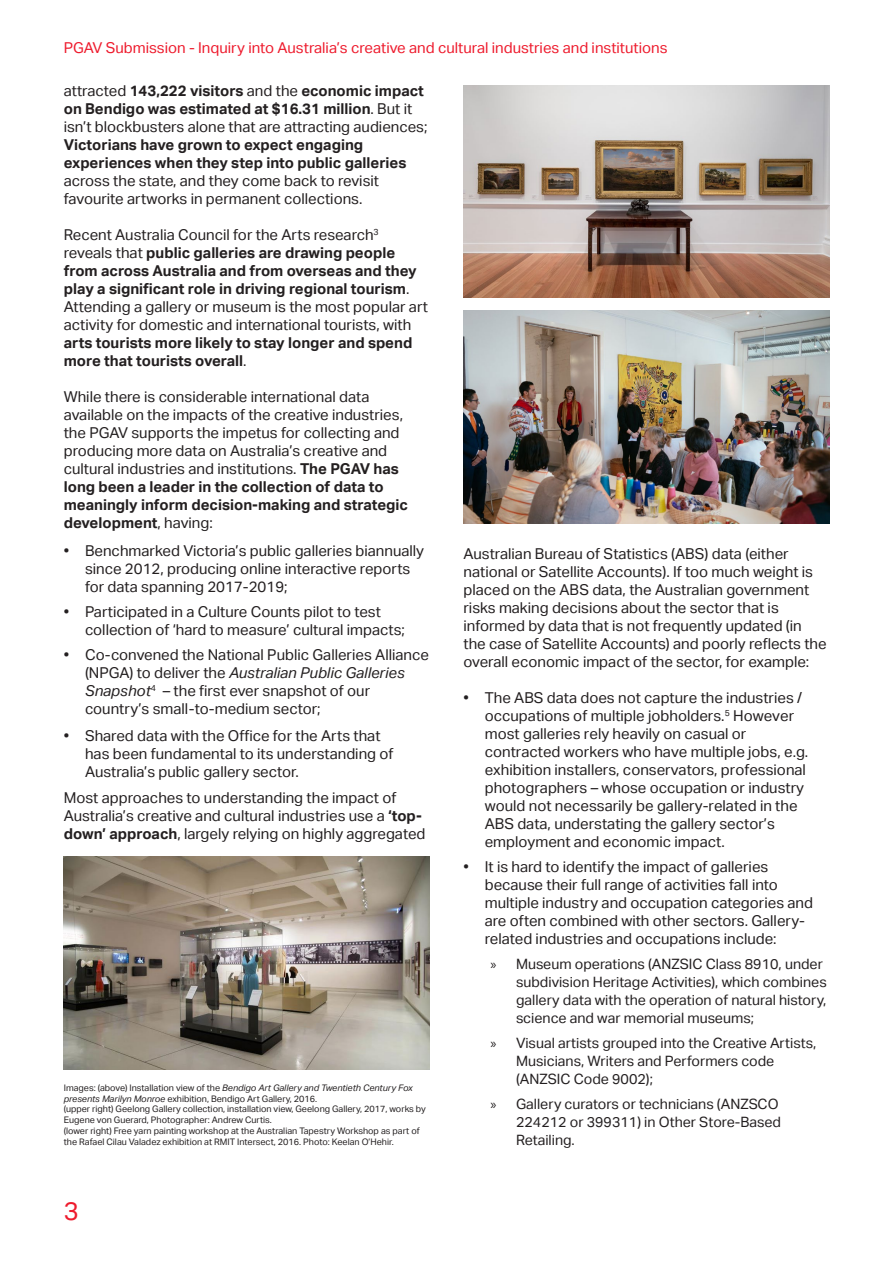
<style>
.page{position:relative;width:893px;height:1263px;background:#fff}
.page>*{position:absolute;margin:0;border:0;box-sizing:border-box;transform-origin:0 0}
.t1{font:25.5px "Aktiv Grotesk";color:#ee1b2d}
.t2{font:15px/18px "Aktiv Grotesk";color:#231f20}
.t3{font:700 15px/18px "Aktiv Grotesk";color:#231f20}
.t4{font:15px "Aktiv Grotesk";color:#ee1b2d}
.t5{font:14.25px/18px "Aktiv Grotesk";color:#231f20}
.t6{font:9px/10.8px "Aktiv Grotesk";color:#231f20}
.s1{font-weight:700}
.s2{font-weight:400}
.s3{font-style:italic}
.s4{font-family:"Myriad Pro"}
</style>
<div class="page">
<img style="left:64px;top:857px;width:365px;height:212px">
<img style="left:463px;top:310px;width:366px;height:213px">
<img style="left:463px;top:85px;width:366px;height:213px">
<p class="t4" style="left:64px;top:39px;width:605px">PGAV Submission - Inquiry into Australia’s creative and cultural industries and institutions</p>
<p class="t2" style="left:64px;top:82px;width:365px">attracted <span class="s1">143,222 visitors</span> and the <span class="s1">economic impact on Bendigo was estimated at $16.31 million</span>. But it isn’t blockbusters alone that are attracting audiences; <span class="s1">Victorians have grown to expect engaging experiences when they step into public galleries </span>across the state, and they come back to revisit favourite artworks in permanent collections.</p>
<p class="t3" style="left:64px;top:226px;width:366px"><span class="s2">Recent Australia Council for the Arts research</span><sup>3 </sup><span class="s2">reveals that</span> public galleries are drawing people from across Australia and from overseas and they play a significant role in driving regional tourism<span class="s2">.<br>Attending a gallery or museum is the most popular art activity for domestic and international tourists, with </span>arts tourists more likely to stay longer and spend more that tourists overall<span class="s2">.</span></p>
<p class="t2" style="left:64px;top:388px;width:346px">While there is considerable international data available on the impacts of the creative industries, the PGAV supports the impetus for collecting and producing more data on Australia’s creative and cultural industries and institutions. <span class="s1">The PGAV has long been a leader in the collection of data to meaningly inform decision-making and strategic development</span>, having:</p>
<p class="t2" style="left:85px;top:542px;width:341px;text-indent:-21px">• Benchmarked Victoria’s public galleries biannually since 2012, producing online interactive reports for data spanning 2017-2019;</p>
<p class="t2" style="left:85px;top:603px;width:321px;text-indent:-21px">• Participated in a Culture Counts pilot to test collection of ‘hard to measure’ cultural impacts;</p>
<p class="t2" style="left:85px;top:646px;width:345px;text-indent:-21px">• Co-convened the National Public Galleries Alliance (NPGA) to deliver the <span class="s3">Australian Public Galleries Snapshot</span><sup>4</sup> – the first ever snapshot of our country’s small-to-medium sector;</p>
<p class="t2" style="left:85px;top:727px;width:310px;text-indent:-21px">• Shared data with the Office for the Arts that has been fundamental to its understanding of<br>Australia’s public gallery sector.</p>
<p class="t2" style="left:64px;top:789px;width:363px">Most approaches to understanding the impact of<br>Australia’s creative and cultural industries use a <span class="s1">‘top&shy;down’ approach</span>, largely relying on highly aggregated</p>
<p class="t2" style="left:463px;top:545px;width:365px">Australian Bureau of Statistics (ABS) data (either national or Satellite Accounts). If too much weight is placed on the ABS data, the Australian government risks making decisions about the sector that is informed by data that is not frequently updated (in the case of Satellite Accounts) and poorly reflects the overall economic impact of the sector, for example:</p>
<p class="t2" style="left:485px;top:689px;width:325px;text-indent:-21px">• The ABS data does not capture the industries / occupations of multiple jobholders.<sup>5</sup> However most galleries rely heavily on casual or contracted workers who have multiple jobs, e.g. exhibition installers, conservators, professional photographers – whose occupation or industry would not necessarily be gallery-related in the ABS data, understating the gallery sector’s employment and economic impact.</p>
<p class="t2" style="left:485px;top:858px;width:330px;text-indent:-21px">• It is hard to identify the impact of galleries because their full range of activities fall into multiple industry and occupation categories and are often combined with other sectors. Gallery&shy;related industries and occupations include:</p>
<p class="t5" style="left:516px;top:955px;width:312px;text-indent:-26px"><span class="s4">»</span> Museum operations (ANZSIC Class 8910, under subdivision Heritage Activities), which combines gallery data with the operation of natural history, science and war memorial museums;</p>
<p class="t5" style="left:516px;top:1034px;width:302px;text-indent:-26px"><span class="s4">»</span> Visual artists grouped into the Creative Artists,<br>Musicians, Writers and Performers code (ANZSIC Code 9002);</p>
<p class="t5" style="left:516px;top:1095px;width:267px;text-indent:-26px"><span class="s4">»</span> Gallery curators or technicians (ANZSCO<br>224212 or 399311) in Other Store-Based<br>Retailing.</p>
<p class="t6" style="left:64px;top:1082px;width:364px">Images: (above) Installation view of the <span class="s3">Bendigo Art Gallery and Twentieth Century Fox presents Marilyn Monroe</span> exhibition, Bendigo Art Gallery, 2016.<br>(upper right) Geelong Gallery collection, installation view, Geelong Gallery, 2017, works by Eugene von Guerard, Photographer: Andrew Curtis.<br>(lower right) Free yarn painting workshop at the Australian Tapestry Workshop as part of the Rafael Cilau Valadez exhibition at RMIT Intersect, 2016. Photo: Keelan O’Hehir.</p>
<h1 class="t1" style="left:64px;top:1197px;width:17px">3</h1>
</div>
